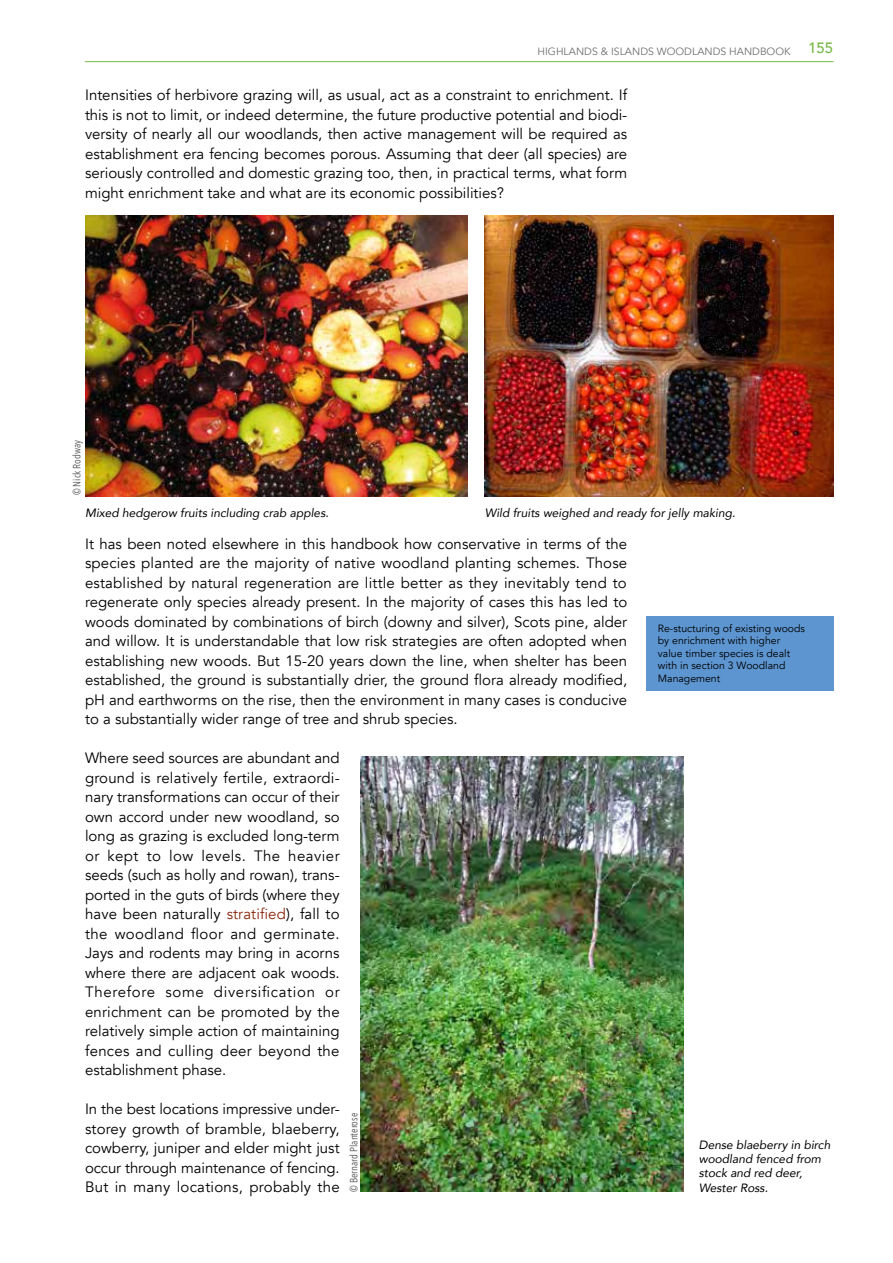
<style>
.page{position:relative;width:893px;height:1263px;background:#fff}
.page>*{position:absolute;margin:0;border:0;box-sizing:border-box;transform-origin:0 0}
.t1{font:15px/19.5px "Avenir";color:#000;text-align:justify}
.t2{font:italic 12px/14.4px "Avenir";color:#000}
.Small_column_text{font:10.5px/12.6px "Avenir";color:#000}
.t3{font:10.5px "Avenir";color:#706f6f}
.Photo_credit{font:10.5px "Avenir Next Condensed";color:#575756}
.s1{color:#8a280d}
</style>
<div class="page">
<hr style="left:85px;top:61px;width:748px;height:1px;background:#76b843">
<div style="left:646px;top:617px;width:187px;height:74px;background:#5d95d0"></div>
<img style="left:85px;top:216px;width:383px;height:280px">
<img style="left:485px;top:216px;width:348px;height:280px">
<img style="left:361px;top:757px;width:323px;height:435px">
<p class="t3" style="left:537px;top:46px;width:297px">HIGHLANDS &amp; ISLANDS WOODLANDS HANDBOOK <sup>155</sup></p>
<p class="t1" style="left:85px;top:85px;width:544px">Intensities of herbivore grazing will, as usual, act as a constraint to enrichment. If this is not to limit, or indeed determine, the future productive potential and biodi&shy;versity of nearly all our woodlands, then active management will be required as establishment era fencing becomes porous. Assuming that deer (all species) are seriously controlled and domestic grazing too, then, in practical terms, what form might enrichment take and what are its economic possibilities?</p>
<p class="Photo_credit" style="left:68px;top:495px;width:57px;rotate:-90deg">© Nick Rodway</p>
<p class="t2" style="left:85px;top:505px;width:245px">Mixed hedgerow fruits including crab apples.</p>
<p class="t2" style="left:485px;top:505px;width:252px">Wild fruits weighed and ready for jelly making.</p>
<p class="t1" style="left:85px;top:534px;width:544px">It has been noted elsewhere in this handbook how conservative in terms of the species planted are the majority of native woodland planting schemes. Those established by natural regeneration are little better as they inevitably tend to regenerate only species already present. In the majority of cases this has led to woods dominated by combinations of birch (downy and silver), Scots pine, alder and willow. It is understandable that low risk strategies are often adopted when establishing new woods. But 15-20 years down the line, when shelter has been established, the ground is substantially drier, the ground flora already modified, pH and earthworms on the rise, then the environment in many cases is conducive to a substantially wider range of tree and shrub species.</p>
<p class="t1" style="left:85px;top:748px;width:256px">Where seed sources are abundant and ground is relatively fertile, extraordi&shy;nary transformations can occur of their own accord under new woodland, so long as grazing is excluded long-term or kept to low levels. The heavier seeds (such as holly and rowan), trans&shy;ported in the guts of birds (where they have been naturally <span class="s1">stratified</span>), fall to the woodland floor and germinate.<br>Jays and rodents may bring in acorns where there are adjacent oak woods.<br>Therefore some diversification or enrichment can be promoted by the relatively simple action of maintaining fences and culling deer beyond the establishment phase.</p>
<p class="t1" style="left:85px;top:1099px;width:256px">In the best locations impressive under&shy;storey growth of bramble, blaeberry, cowberry, juniper and elder might just occur through maintenance of fencing.<br>But in many locations, probably the</p>
<p class="Photo_credit" style="left:345px;top:1192px;width:80px;rotate:-90deg">© Bernard Planterose</p>
<p class="Small_column_text" style="left:658px;top:622px;width:149px">Re-stucturing of existing woods by enrichment with higher value timber species is dealt with in section 3 Woodland<br>Management</p>
<p class="t2" style="left:699px;top:1137px;width:133px">Dense blaeberry in birch woodland fenced from stock and red deer,<br>Wester Ross.</p>
</div>
